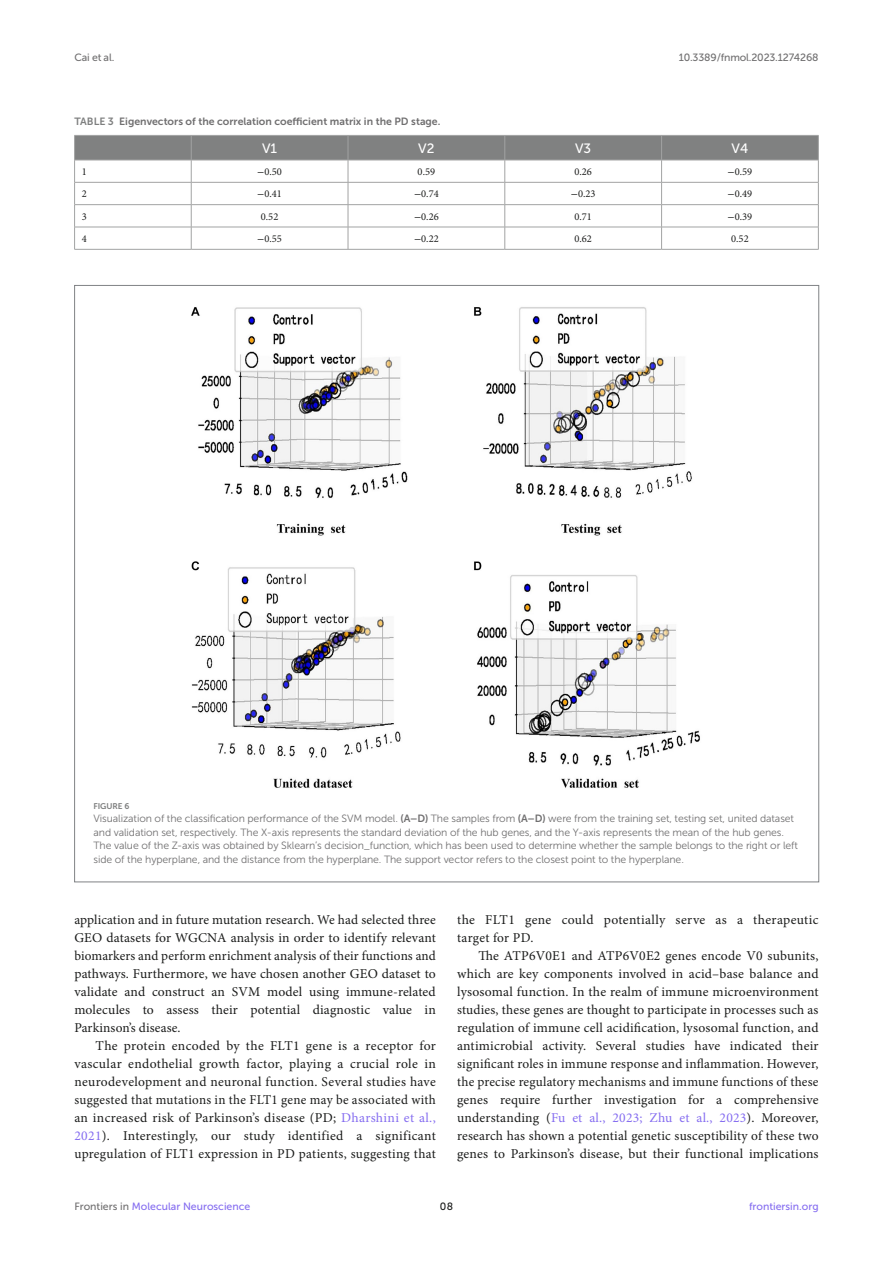
<style>
.page{position:relative;width:893px;height:1263px;background:#fff}
.page>*{position:absolute;margin:0;border:0;box-sizing:border-box;transform-origin:0 0}
.TEXT{font:13.5px/18px "Minion Pro";letter-spacing:.02em;color:#1b1c1b;text-align:justify}
.TEXT_FLUSH{font:13.5px/18px "Minion Pro";letter-spacing:.01em;color:#1b1c1b;text-align:justify}
.TB_CH{font:13.5px "Museo Sans 500";color:#fff}
.FIG_LEG{font:10.5px/13.5px "Museo Sans 300";letter-spacing:-.01em;color:#706f70}
.TB_TX{font:10.5px "Minion Pro";color:#1b1c1b}
.TT{font:10.5px "Museo Sans 700";color:#706f70}
.t1{font:10.5px "Museo Sans 500";color:#856df0}
.t2{font:10.5px "Museo Sans 500";letter-spacing:-.015em;color:#706f70}
.t3{font:10.5px "Museo Sans 500";color:#1b1c1b}
.FIG_HD{font:8.25px "Museo Sans 700";letter-spacing:-.01em;color:#7e7f7f}
.s1{color:#7e7f7f}
.s2{font-family:"STIX General"}
.s3{font-family:"Museo Sans 700"}
.s4{color:#856df0}
.s5{color:#706f70}
</style>
<div class="page">
<img style="left:191px;top:307px;width:509px;height:481px">
<hr style="left:505px;top:249px;width:157px;height:1px;background:#a2a3a3">
<hr style="left:348px;top:249px;width:157px;height:1px;background:#a2a3a3">
<hr style="left:191px;top:249px;width:157px;height:1px;background:#a2a3a3">
<hr style="left:662px;top:249px;width:156px;height:1px;background:#a2a3a3">
<hr style="left:74px;top:249px;width:117px;height:1px;background:#a2a3a3">
<svg style="left:74px;top:135px;width:745px;height:114px"></svg>
<hr style="left:74px;top:182px;width:117px;height:1px;background:#a2a3a3">
<p class="t2" style="left:74px;top:51px;width:41px">Cai et al.</p>
<p class="t2" style="left:679px;top:51px;width:141px">10.3389/fnmol.2023.1274268</p>
<p class="TT" style="left:74px;top:115px;width:368px"><span class="s1">TABLE 3</span> Eigenvectors of the correlation coefficient matrix in the PD stage.</p>
<p class="TB_CH" style="left:262px;top:141px;width:17px">V1</p>
<p class="TB_CH" style="left:418px;top:141px;width:18px">V2</p>
<p class="TB_CH" style="left:575px;top:141px;width:18px">V3</p>
<p class="TB_CH" style="left:732px;top:141px;width:18px">V4</p>
<p class="TB_TX" style="left:82px;top:164px;width:7px">1</p>
<p class="TB_TX" style="left:257px;top:165px;width:26px"><span class="s2">−</span>0.50</p>
<p class="TB_TX" style="left:418px;top:164px;width:19px">0.59</p>
<p class="TB_TX" style="left:574px;top:164px;width:19px">0.26</p>
<p class="TB_TX" style="left:728px;top:165px;width:26px"><span class="s2">−</span>0.59</p>
<p class="TB_TX" style="left:82px;top:187px;width:7px">2</p>
<p class="TB_TX" style="left:257px;top:187px;width:26px"><span class="s2">−</span>0.41</p>
<p class="TB_TX" style="left:414px;top:187px;width:26px"><span class="s2">−</span>0.74</p>
<p class="TB_TX" style="left:571px;top:187px;width:26px"><span class="s2">−</span>0.23</p>
<p class="TB_TX" style="left:728px;top:187px;width:26px"><span class="s2">−</span>0.49</p>
<p class="TB_TX" style="left:82px;top:209px;width:7px">3</p>
<p class="TB_TX" style="left:261px;top:209px;width:19px">0.52</p>
<p class="TB_TX" style="left:414px;top:209px;width:26px"><span class="s2">−</span>0.26</p>
<p class="TB_TX" style="left:574px;top:209px;width:19px">0.71</p>
<p class="TB_TX" style="left:728px;top:209px;width:26px"><span class="s2">−</span>0.39</p>
<p class="TB_TX" style="left:82px;top:231px;width:7px">4</p>
<p class="TB_TX" style="left:257px;top:232px;width:26px"><span class="s2">−</span>0.55</p>
<p class="TB_TX" style="left:414px;top:232px;width:26px"><span class="s2">−</span>0.22</p>
<p class="TB_TX" style="left:574px;top:231px;width:19px">0.62</p>
<p class="TB_TX" style="left:731px;top:231px;width:19px">0.52</p>
<p class="FIG_HD" style="left:94px;top:801px;width:37px">FIGURE 6</p>
<p class="FIG_LEG" style="left:94px;top:812px;width:706px">Visualization of the classification performance of the SVM model. <span class="s3">(A–D)</span> The samples from <span class="s3">(A–D)</span> were from the training set, testing set, united dataset and validation set, respectively. The X-axis represents the standard deviation of the hub genes, and the Y-axis represents the mean of the hub genes.<br>The value of the Z-axis was obtained by Sklearn’s decision_function, which has been used to determine whether the sample belongs to the right or left side of the hyperplane, and the distance from the hyperplane. The support vector refers to the closest point to the hyperplane.</p>
<p class="TEXT_FLUSH" style="left:74px;top:911px;width:363px">application and in future mutation research. We had selected three GEO datasets for WGCNA analysis in order to identify relevant biomarkers and perform enrichment analysis of their functions and pathways. Furthermore, we have chosen another GEO dataset to validate and construct an SVM model using immune-related molecules to assess their potential diagnostic value in Parkinson’s disease.</p>
<p class="TEXT" style="left:74px;top:1037px;width:363px;text-indent:21px">The protein encoded by the FLT1 gene is a receptor for vascular endothelial growth factor, playing a crucial role in neurodevelopment and neuronal function. Several studies have suggested that mutations in the FLT1 gene may be associated with an increased risk of Parkinson’s disease (PD; <span class="s4">Dharshini et al., 2021</span>). Interestingly, our study identified a significant upregulation of FLT1 expression in PD patients, suggesting that</p>
<p class="TEXT" style="left:457px;top:911px;width:363px">the FLT1 gene could potentially serve as a therapeutic target for PD.</p>
<p class="TEXT" style="left:457px;top:947px;width:363px;text-indent:21px">The ATP6V0E1 and ATP6V0E2 genes encode V0 subunits, which are key components involved in acid–base balance and lysosomal function. In the realm of immune microenvironment studies, these genes are thought to participate in processes such as regulation of immune cell acidification, lysosomal function, and antimicrobial activity. Several studies have indicated their significant roles in immune response and inflammation. However, the precise regulatory mechanisms and immune functions of these genes require further investigation for a comprehensive understanding (<span class="s4">Fu et al., 2023; Zhu et al., 2023</span>). Moreover, research has shown a potential genetic susceptibility of these two genes to Parkinson’s disease, but their functional implications</p>
<p class="t1" style="left:74px;top:1200px;width:177px"><span class="s5">Frontiers in</span> Molecular Neuroscience</p>
<p class="t3" style="left:440px;top:1200px;width:15px">08</p>
<p class="t1" style="left:749px;top:1200px;width:71px">frontiersin.org</p>
</div>
